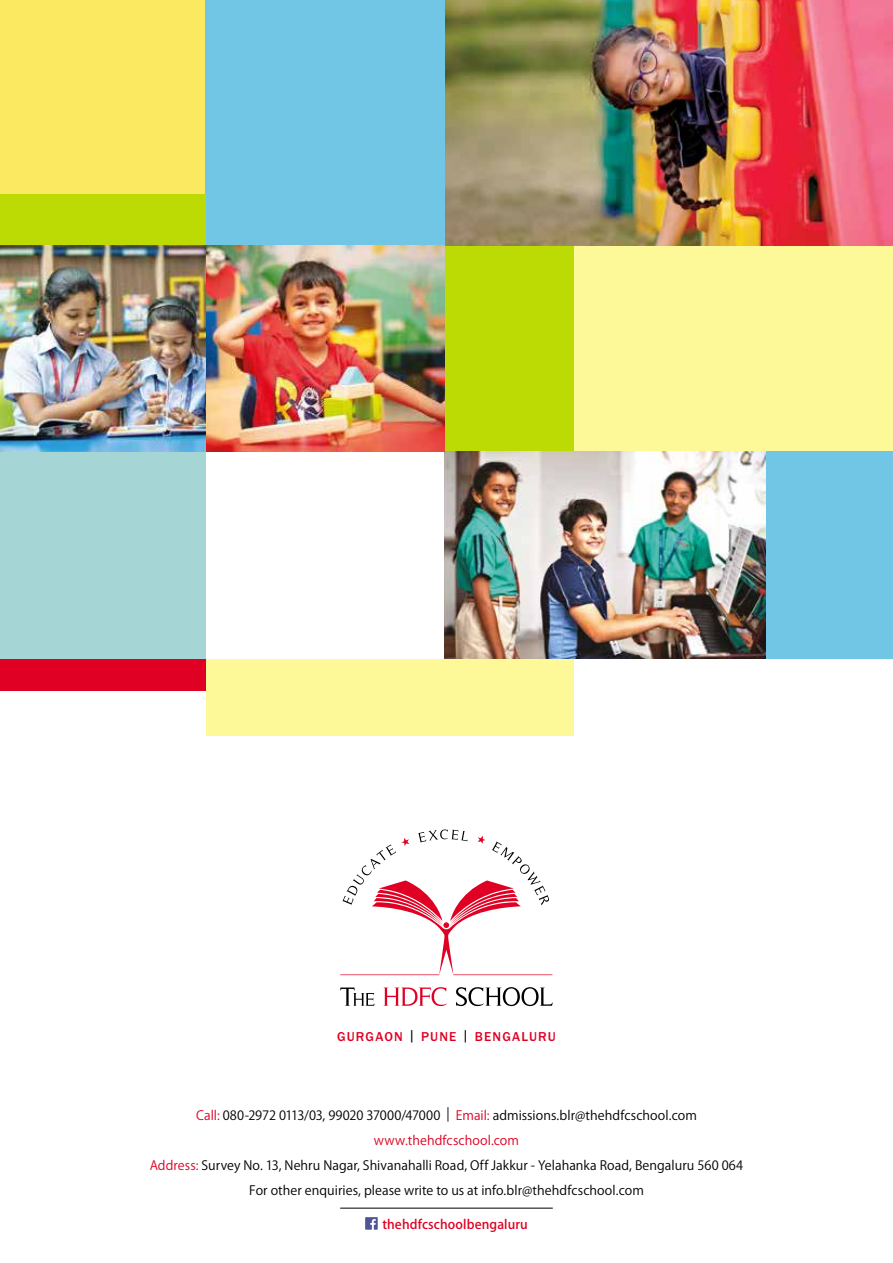
<style>
.page{position:relative;width:893px;height:1263px;background:#fff}
.page>*{position:absolute;margin:0;border:0;box-sizing:border-box;transform-origin:0 0}
.t1{font:500 13.35px "Franklin Gothic Itc T";letter-spacing:.085em;color:#df0023}
.t2{font:12.75px/25px "Koz Go Pr 6 N";letter-spacing:.005em;color:#000;text-align:center}
.t3{font:500 12.75px "Koz Go Pr 6 N";letter-spacing:.01em;color:#df0023}
.s1{font-weight:400;font-size:14.85px;color:#000}
.s2{color:#df0023}
</style>
<div class="page">
<div style="left:573px;top:245px;width:320px;height:206px;background:#fef998"></div>
<div style="left:445px;top:245px;width:129px;height:206px;background:#bcdb04"></div>
<div style="left:765px;top:451px;width:128px;height:208px;background:#71c6e5"></div>
<img style="left:445px;top:0;width:448px;height:245px">
<div style="left:206px;top:659px;width:367px;height:77px;background:#fef998"></div>
<div style="left:0;top:451px;width:206px;height:208px;background:#a5d5d5"></div>
<div style="left:0;top:659px;width:206px;height:32px;background:#df0023"></div>
<div style="left:0;top:0;width:206px;height:194px;background:#fbe961"></div>
<div style="left:206px;top:0;width:239px;height:245px;background:#71c6e5"></div>
<div style="left:0;top:194px;width:206px;height:51px;background:#bcdb04"></div>
<img style="left:0;top:245px;width:445px;height:206px">
<img style="left:445px;top:451px;width:320px;height:208px">
<svg style="left:456px;top:987px;width:97px;height:19px"></svg>
<svg style="left:383px;top:987px;width:64px;height:19px"></svg>
<svg style="left:340px;top:987px;width:35px;height:19px"></svg>
<hr style="left:453px;top:974px;width:99px;height:1px;background:#df0023">
<hr style="left:340px;top:974px;width:99px;height:1px;background:#df0023">
<svg style="left:342px;top:829px;width:207px;height:146px"></svg>
<svg style="left:365px;top:1217px;width:13px;height:13px"></svg>
<hr style="left:340px;top:1208px;width:213px;height:1px;background:#000">
<p class="t1" style="left:337px;top:1029px;width:220px">GURGAON <span class="s1">|</span> PUNE <span class="s1">|</span> BENGALURU</p>
<p class="t2" style="left:150px;top:1103px;width:595px"><span class="s2">Call:</span> 080-2972 0113/03, 99020 37000/47000 | <span class="s2">Email:</span> admissions.blr@thehdfcschool.com <span class="s2">www.thehdfcschool.com<br>Address:</span> Survey No. 13, Nehru Nagar, Shivanahalli Road, Off Jakkur - Yelahanka Road, Bengaluru 560 064<br>For other enquiries, please write to us at info.blr@thehdfcschool.com</p>
<p class="t3" style="left:382px;top:1217px;width:147px">thehdfcschoolbengaluru</p>
</div>
